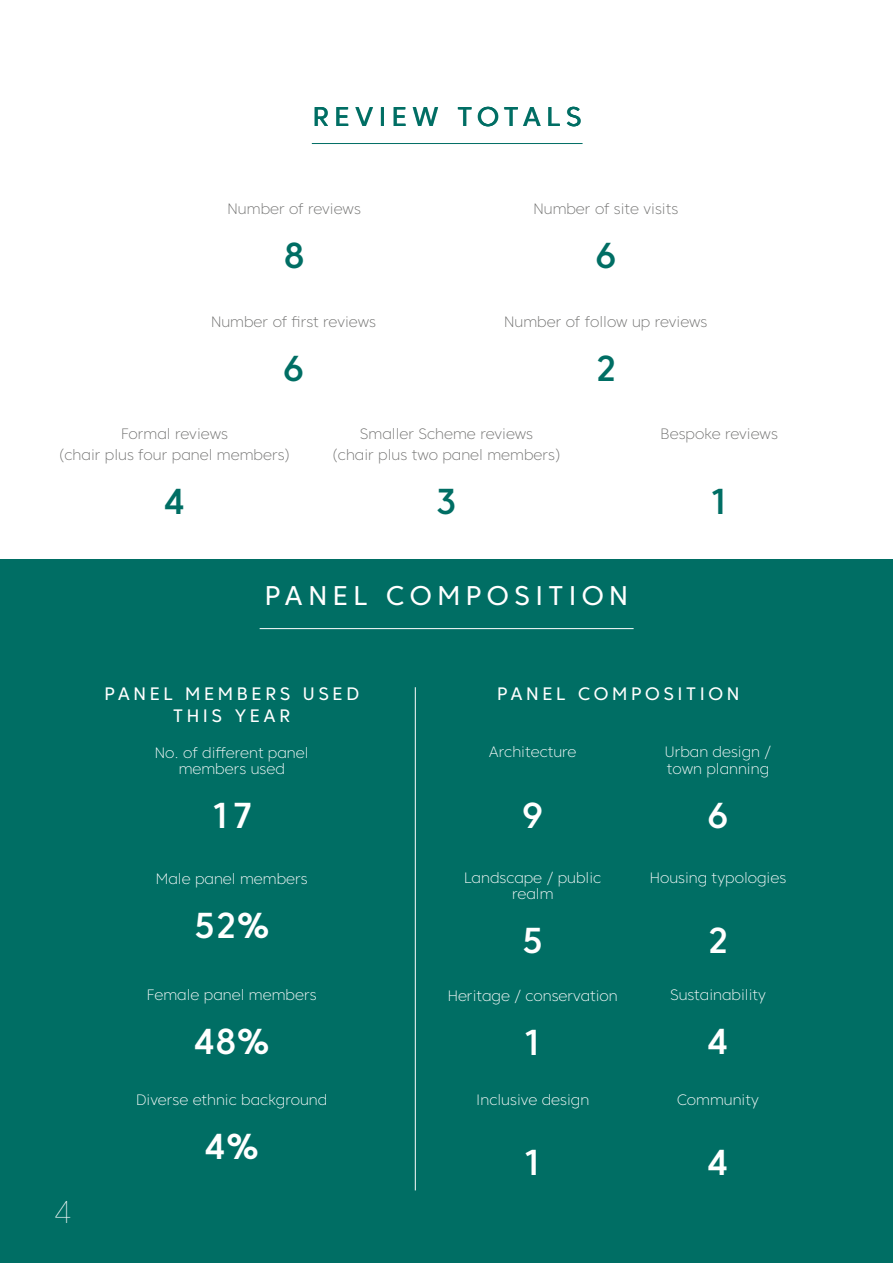
<style>
.page{position:relative;width:893px;height:1263px;background:#fff}
.page>*{position:absolute;margin:0;border:0;box-sizing:border-box;transform-origin:0 0}
.t1{font:500 36px "Core Sans C 55";color:#fff}
.t2{font:500 36px "Core Sans C 55";color:#006e64}
.t3{font:100 31.5px "Core Sans C 15";color:#fff}
.t4{font:27px "Core Sans C 45";letter-spacing:.2em;color:#fff}
.t5{font:27px "Core Sans C 45";letter-spacing:.2em;color:#006e64}
.t6{font:18px "Core Sans C 45";letter-spacing:.2em;color:#fff}
.t7{font:200 15px "Core Sans C 25";color:#fff}
.t8{font:200 15px "Core Sans C 25";color:#6f6f6e}
</style>
<div class="page">
<div style="left:0;top:560px;width:893px;height:703px;background:#006e64"></div>
<hr style="left:312px;top:143px;width:271px;height:1px;background:#006e64">
<hr style="left:260px;top:628px;width:374px;height:1px;background:#fff">
<hr style="left:415px;top:687px;width:1px;height:503px;background:#fff">
<p class="t5" style="left:313px;top:107px;width:270px">REVIEW TOTALS</p>
<p class="t8" style="left:228px;top:203px;width:135px">Number of reviews</p>
<p class="t2" style="left:283px;top:242px;width:23px">8</p>
<p class="t8" style="left:211px;top:316px;width:166px">Number of first reviews</p>
<p class="t2" style="left:283px;top:355px;width:23px">6</p>
<p class="t8" style="left:533px;top:203px;width:146px">Number of site visits</p>
<p class="t2" style="left:595px;top:242px;width:23px">6</p>
<p class="t8" style="left:504px;top:316px;width:205px">Number of follow up reviews</p>
<p class="t2" style="left:595px;top:355px;width:23px">2</p>
<p class="t8" style="left:121px;top:429px;width:108px">Formal reviews</p>
<p class="t8" style="left:58px;top:450px;width:234px">(chair plus four panel members)</p>
<p class="t2" style="left:164px;top:489px;width:23px">4</p>
<p class="t8" style="left:360px;top:429px;width:175px">Smaller Scheme reviews</p>
<p class="t8" style="left:332px;top:450px;width:231px">(chair plus two panel members)</p>
<p class="t2" style="left:436px;top:489px;width:23px">3</p>
<p class="t4" style="left:265px;top:586px;width:365px">PANEL COMPOSITION</p>
<p class="t8" style="left:661px;top:429px;width:119px">Bespoke reviews</p>
<p class="t2" style="left:708px;top:489px;width:23px">1</p>
<p class="t3" style="left:54px;top:1201px;width:20px">4</p>
<p class="t6" style="left:104px;top:687px;width:256px">PANEL MEMBERS USED</p>
<p class="t6" style="left:173px;top:709px;width:119px">THIS YEAR</p>
<p class="t7" style="left:155px;top:747px;width:155px">No. of different panel</p>
<p class="t7" style="left:179px;top:763px;width:108px">members used</p>
<p class="t1" style="left:210px;top:802px;width:45px">17</p>
<p class="t7" style="left:156px;top:873px;width:153px">Male panel members</p>
<p class="t1" style="left:194px;top:912px;width:78px">52%</p>
<p class="t7" style="left:147px;top:990px;width:171px">Female panel members</p>
<p class="t1" style="left:194px;top:1029px;width:78px">48%</p>
<p class="t7" style="left:136px;top:1094px;width:193px">Diverse ethnic background</p>
<p class="t1" style="left:204px;top:1133px;width:56px">4%</p>
<p class="t6" style="left:497px;top:687px;width:244px">PANEL COMPOSITION</p>
<p class="t7" style="left:489px;top:747px;width:89px">Architecture</p>
<p class="t1" style="left:522px;top:802px;width:23px">9</p>
<p class="t7" style="left:665px;top:747px;width:108px">Urban design /</p>
<p class="t7" style="left:667px;top:763px;width:104px">town planning</p>
<p class="t1" style="left:707px;top:802px;width:23px">6</p>
<p class="t7" style="left:464px;top:872px;width:139px">Landscape / public</p>
<p class="t7" style="left:512px;top:888px;width:43px">realm</p>
<p class="t1" style="left:522px;top:927px;width:23px">5</p>
<p class="t7" style="left:650px;top:872px;width:138px">Housing typologies</p>
<p class="t1" style="left:707px;top:927px;width:23px">2</p>
<p class="t7" style="left:448px;top:991px;width:172px">Heritage / conservation</p>
<p class="t1" style="left:522px;top:1030px;width:23px">1</p>
<p class="t7" style="left:670px;top:990px;width:98px">Sustainability</p>
<p class="t1" style="left:707px;top:1029px;width:23px">4</p>
<p class="t7" style="left:476px;top:1094px;width:114px">Inclusive design</p>
<p class="t7" style="left:677px;top:1094px;width:83px">Community</p>
<p class="t1" style="left:522px;top:1150px;width:23px">1</p>
<p class="t1" style="left:707px;top:1150px;width:23px">4</p>
</div>
